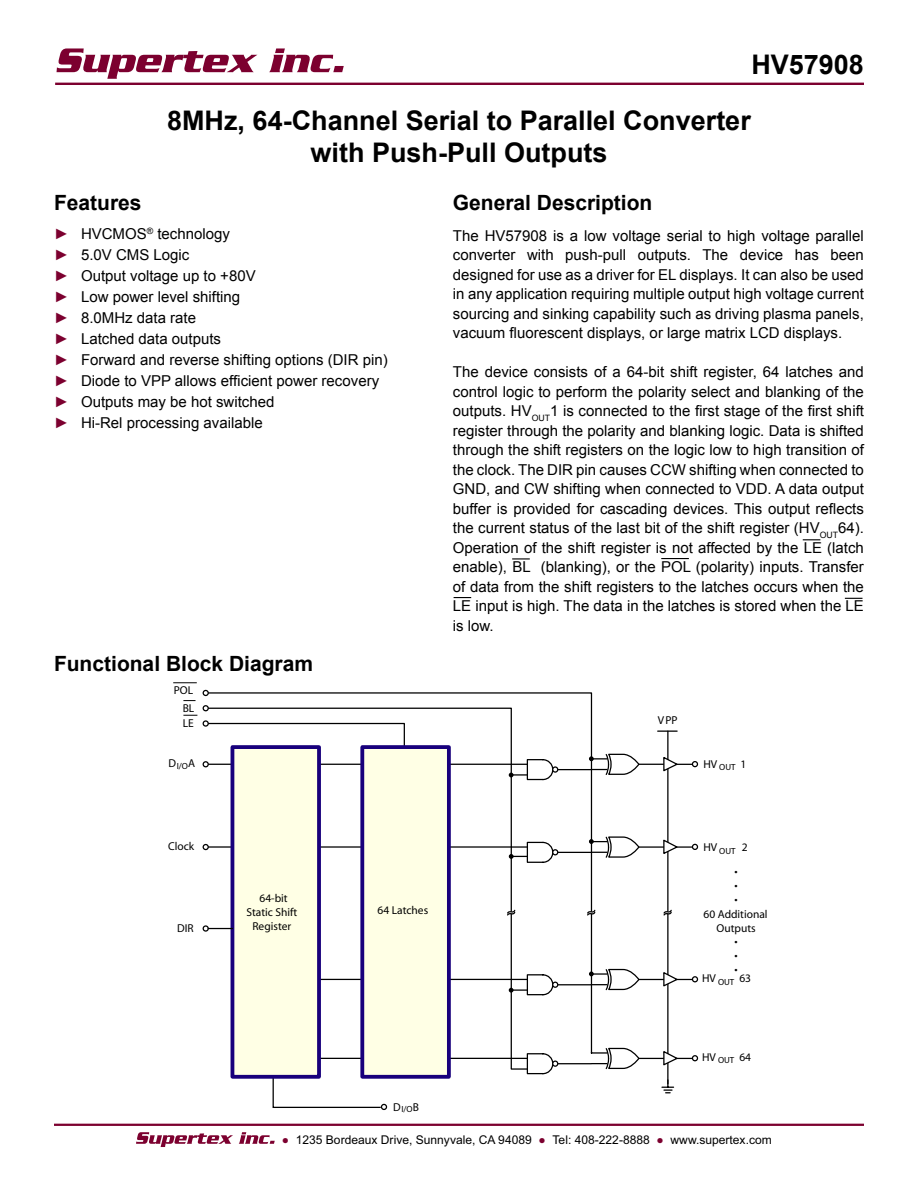
<style>
.page{position:relative;width:918px;height:1188px;background:#fff}
.page>*{position:absolute;margin:0;border:0;box-sizing:border-box;transform-origin:0 0}
.t1{font:700 27px/32.4px "Arial";color:#000;text-align:center}
.t2{font:700 21px "Arial";color:#000}
.t3{font:15px/19.5px "Arial";color:#000;text-align:justify}
.t4{font:15px/21px "Arial";color:#7c002f;text-align:justify}
.t5{font:12px "Arial";color:#000}
.t6{font:11.4px/14px "Helvetica";color:#000;text-align:center}
.t7{font:8.85px "Helvetica";color:#000}
.s1{font-size:11.4px}
.s2{color:#7c002f}
</style>
<div class="page">
<hr style="left:55px;top:83px;width:809px;height:2px;background:#7c002f">
<svg style="left:57px;top:48px;width:200px;height:31px"></svg>
<svg style="left:269px;top:48px;width:75px;height:24px"></svg>
<hr style="left:54px;top:1124px;width:810px;height:2px;background:#7c002f">
<svg style="left:136px;top:1132px;width:97px;height:15px"></svg>
<svg style="left:239px;top:1132px;width:36px;height:12px"></svg>
<svg style="left:590px;top:730px;width:79px;height:238px"></svg>
<svg style="left:230px;top:864px;width:282px;height:206px"></svg>
<svg style="left:173px;top:683px;width:24px;height:1px"></svg>
<svg style="left:272px;top:1079px;width:115px;height:31px"></svg>
<svg style="left:506px;top:909px;width:10px;height:8px"></svg>
<svg style="left:587px;top:909px;width:9px;height:8px"></svg>
<div style="left:232px;top:747px;width:87px;height:330px;background:#ffffe5"></div>
<div style="left:231px;top:745px;width:90px;height:334px;border:4px solid #18007c"></div>
<div style="left:362px;top:747px;width:87px;height:330px;background:#ffffe5"></div>
<div style="left:360px;top:745px;width:91px;height:334px;border:4px solid #18007c"></div>
<svg style="left:663px;top:755px;width:35px;height:18px"></svg>
<svg style="left:692px;top:844px;width:6px;height:6px"></svg>
<hr style="left:670px;top:846px;width:22px;height:2px;background:#000">
<svg style="left:663px;top:838px;width:16px;height:17px"></svg>
<svg style="left:658px;top:731px;width:19px;height:1px"></svg>
<svg style="left:662px;top:909px;width:10px;height:8px"></svg>
<div style="left:203px;top:925px;width:6px;height:7px;border:1px solid #000;border-radius:50%"></div>
<svg style="left:203px;top:926px;width:29px;height:5px"></svg>
<svg style="left:509px;top:968px;width:189px;height:126px"></svg>
<svg style="left:183px;top:690px;width:458px;height:174px"></svg>
<svg style="left:803px;top:539px;width:17px;height:1px"></svg>
<svg style="left:454px;top:597px;width:17px;height:1px"></svg>
<svg style="left:845px;top:598px;width:18px;height:1px"></svg>
<svg style="left:512px;top:558px;width:18px;height:2px"></svg>
<svg style="left:661px;top:558px;width:28px;height:1px"></svg>
<h1 class="t1" style="left:751px;top:50px;width:114px">HV57908</h1>
<h1 class="t1" style="left:167px;top:105px;width:585px">8MHz, 64-Channel Serial to Parallel Converter with Push-Pull Outputs</h1>
<h2 class="t2" style="left:453px;top:189px;width:201px">General Description</h2>
<p class="t3" style="left:453px;top:226px;width:413px">The HV57908 is a low voltage serial to high voltage parallel converter with push-pull outputs. The device has been designed for use as a driver for EL displays. It can also be used in any application requiring multiple output high voltage current sourcing and sinking capability such as driving plasma panels, vacuum fluorescent displays, or large matrix LCD displays.</p>
<p class="t3" style="left:453px;top:362px;width:413px">The device consists of a 64-bit shift register, 64 latches and control logic to perform the polarity select and blanking of the outputs. HV<sub>OUT</sub>1 is connected to the first stage of the first shift register through the polarity and blanking logic. Data is shifted through the shift registers on the logic low to high transition of the clock. The DIR pin causes CCW shifting when connected to GND, and CW shifting when connected to VDD. A data output buffer is provided for cascading devices. This output reflects the current status of the last bit of the shift register (HV<sub>OUT</sub>64).<br>Operation of the shift register is not affected by the LE (latch enable), BL (blanking), or the POL (polarity) inputs. Transfer of data from the shift registers to the latches occurs when the LE input is high. The data in the latches is stored when the LE is low.</p>
<h2 class="t2" style="left:54px;top:189px;width:89px">Features</h2>
<p class="t3" style="left:81px;top:223px;width:308px;line-height:21px;text-align:left">HVCMOS<sup>®</sup> technology<br>5.0V CMS Logic<br>Output voltage up to +80V<br>Low power level shifting<br>8.0MHz data rate<br>Latched data outputs<br>Forward and reverse shifting options (DIR pin)<br>Diode to VPP allows efficient power recovery<br>Outputs may be hot switched<br>Hi-Rel processing available</p>
<p class="t4" style="left:54px;top:223px;width:16px">► ► ► ► ► ► ► ► ► ►</p>
<h2 class="t2" style="left:54px;top:650px;width:261px">Functional Block Diagram</h2>
<p class="t6" style="left:174px;top:682px;width:22px;line-height:17.9px;text-align:right">POL<br>BL</p>
<p class="t6" style="left:183px;top:716px;width:13px">LE</p>
<p class="t7" style="left:168px;top:761px;width:28px"><span class="s1">D</span>I/O<span class="s1">A</span></p>
<p class="t6" style="left:168px;top:840px;width:28px">Clock</p>
<p class="t6" style="left:177px;top:921px;width:18px">DIR</p>
<p class="t6" style="left:246px;top:891px;width:52px">64-bit<br>Static Shift<br>Register</p>
<p class="t6" style="left:378px;top:904px;width:52px">64 Latches</p>
<p class="t7" style="left:393px;top:1105px;width:27px"><span class="s1">D</span>I/O<span class="s1">B</span></p>
<p class="t6" style="left:658px;top:714px;width:21px">VPP</p>
<p class="t6" style="left:703px;top:757px;width:45px">HV <sub>OUT</sub> 1</p>
<p class="t6" style="left:703px;top:841px;width:46px">HV <sub>OUT</sub> 2</p>
<p class="t6" style="left:704px;top:866px;width:66px">•<br>•<br>•<br>60 Additional<br>Outputs<br>•<br>•<br>•</p>
<p class="t6" style="left:702px;top:972px;width:51px">HV <sub>OUT</sub> 63</p>
<p class="t6" style="left:702px;top:1051px;width:51px">HV <sub>OUT</sub> 64</p>
<p class="t5" style="left:282px;top:1132px;width:492px"><span class="s2">●</span> 1235 Bordeaux Drive, Sunnyvale, CA 94089 <span class="s2">●</span> Tel: 408-222-8888 <span class="s2">●</span> www.supertex.com</p>
</div>
